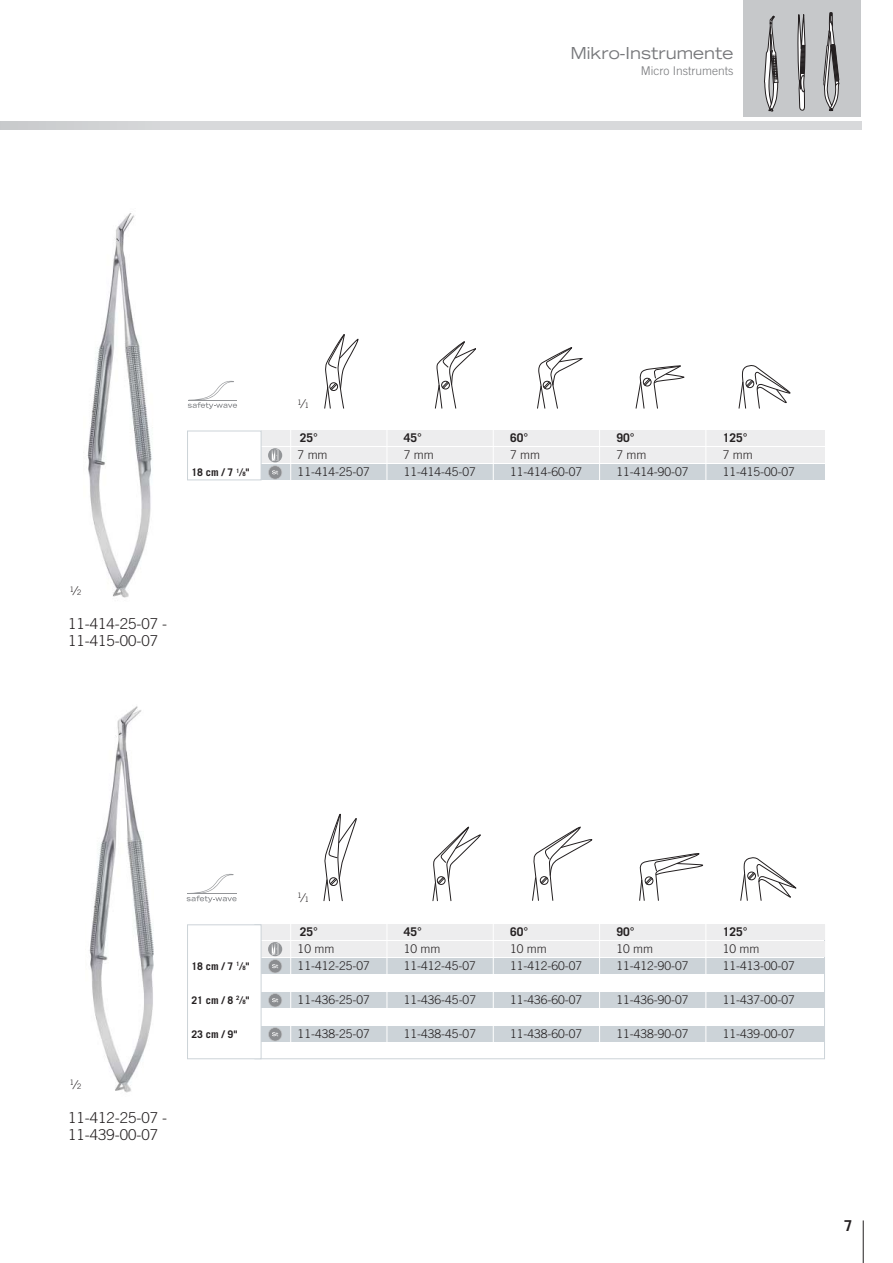
<style>
.page{position:relative;width:893px;height:1263px;background:#fff}
.page>*{position:absolute;margin:0;border:0;box-sizing:border-box;transform-origin:0 0}
.t1{font:expanded 16.5px "Trade Gothic LH";color:#77787b}
.t2{font:300 15px/17px "Trade Gothic";color:#231f20}
.t3{font:700 15px "Trade Gothic";color:#231f20}
.t4{font:300 12px/17px "Trade Gothic";color:#231f20}
.t5{font:700 12px "Trade Gothic";color:#231f20}
.t6{font:300 12px "Trade Gothic";color:#77787b}
.t7{font:700 10.5px "Trade Gothic";color:#231f20}
.t8{font:300 7.5px "Trade Gothic";color:#231f20}
.s1{font-style:italic}
.s2{font-size:6px}
.s3{font-size:12px}
</style>
<div class="page">
<hr style="left:863px;top:1220px;width:1px;height:43px;background:#231f20">
<svg style="left:744px;top:0;width:116px;height:117px;background:#b8babb"></svg>
<svg style="left:323px;top:813px;width:34px;height:88px"></svg>
<svg style="left:432px;top:827px;width:49px;height:74px"></svg>
<svg style="left:532px;top:827px;width:60px;height:74px"></svg>
<svg style="left:639px;top:853px;width:64px;height:48px"></svg>
<svg style="left:740px;top:857px;width:56px;height:44px"></svg>
<svg style="left:324px;top:334px;width:34px;height:75px"></svg>
<svg style="left:435px;top:342px;width:41px;height:67px"></svg>
<img style="left:83px;top:213px;width:69px;height:385px">
<div style="left:261px;top:448px;width:564px;height:15px;background:#ededee"></div>
<div style="left:261px;top:431px;width:564px;height:15px;background:#ededee"></div>
<div style="left:261px;top:465px;width:564px;height:15px;background:#ccd3d8"></div>
<svg style="left:268px;top:448px;width:14px;height:31px"></svg>
<div style="left:261px;top:941px;width:564px;height:16px;background:#ededee"></div>
<div style="left:261px;top:924px;width:564px;height:16px;background:#ededee"></div>
<div style="left:261px;top:958px;width:564px;height:16px;background:#ccd3d8"></div>
<svg style="left:268px;top:942px;width:14px;height:31px"></svg>
<img style="left:89px;top:706px;width:64px;height:387px">
<div style="left:261px;top:992px;width:564px;height:16px;background:#ccd3d8"></div>
<div style="left:261px;top:1026px;width:564px;height:16px;background:#ccd3d8"></div>
<svg style="left:186px;top:874px;width:51px;height:28px"></svg>
<hr style="left:187px;top:893px;width:50px;height:1px;background:#939598">
<svg style="left:188px;top:381px;width:49px;height:28px"></svg>
<hr style="left:188px;top:400px;width:49px;height:1px;background:#939598">
<hr style="left:387px;top:392px;width:1px;height:170px;background:#fff">
<hr style="left:493px;top:392px;width:1px;height:170px;background:#fff">
<hr style="left:599px;top:392px;width:1px;height:170px;background:#fff">
<hr style="left:705px;top:392px;width:1px;height:170px;background:#fff">
<hr style="left:387px;top:853px;width:1px;height:202px;background:#fff">
<hr style="left:493px;top:853px;width:1px;height:202px;background:#fff">
<hr style="left:599px;top:853px;width:1px;height:202px;background:#fff">
<hr style="left:705px;top:853px;width:1px;height:202px;background:#fff">
<svg style="left:537px;top:347px;width:45px;height:62px"></svg>
<svg style="left:635px;top:365px;width:49px;height:44px"></svg>
<svg style="left:738px;top:365px;width:52px;height:44px"></svg>
<hr style="left:290px;top:429px;width:1px;height:67px;background:#fff">
<hr style="left:290px;top:921px;width:1px;height:122px;background:#fff">
<svg style="left:268px;top:993px;width:14px;height:14px"></svg>
<svg style="left:268px;top:1027px;width:14px;height:14px"></svg>
<div style="left:187px;top:431px;width:74px;height:49px;border:1px solid #ccd3d8"></div>
<div style="left:187px;top:924px;width:74px;height:135px;border:1px solid #ccd3d8"></div>
<h1 class="t1" style="left:570px;top:47px;width:165px">Mikro-Instrumente</h1>
<p class="t6" style="left:641px;top:66px;width:94px">Micro Instruments</p>
<p class="t7" style="left:191px;top:469px;width:60px">18 cm / 7 <sup>1</sup><span class="s1">/</span> <span class="s2">8</span>"</p>
<p class="t8" style="left:70px;top:588px;width:13px">1<span class="s3">⁄</span>2</p>
<p class="t2" style="left:68px;top:617px;width:101px">11-414-25-07 -<br>11-415-00-07</p>
<p class="t8" style="left:298px;top:401px;width:13px">1<span class="s3">⁄</span>1</p>
<p class="t5" style="left:300px;top:434px;width:20px">25°</p>
<p class="t5" style="left:404px;top:434px;width:20px">45°</p>
<p class="t4" style="left:298px;top:448px;width:31px">7 mm</p>
<p class="t4" style="left:404px;top:448px;width:74px">7 mm<br>11-414-45-07</p>
<p class="t4" style="left:298px;top:465px;width:74px">11-414-25-07</p>
<p class="t5" style="left:510px;top:434px;width:20px">60°</p>
<p class="t4" style="left:510px;top:448px;width:74px">7 mm<br>11-414-60-07</p>
<p class="t5" style="left:617px;top:434px;width:20px">90°</p>
<p class="t4" style="left:617px;top:448px;width:74px">7 mm<br>11-414-90-07</p>
<p class="t5" style="left:723px;top:434px;width:26px">125°</p>
<p class="t4" style="left:723px;top:448px;width:74px">7 mm<br>11-415-00-07</p>
<p class="t8" style="left:70px;top:1081px;width:13px">1<span class="s3">⁄</span>2</p>
<p class="t2" style="left:68px;top:1110px;width:101px">11-412-25-07 -<br>11-439-00-07</p>
<p class="t7" style="left:191px;top:962px;width:60px">18 cm / 7 <sup>1</sup><span class="s1">/</span> <span class="s2">8</span>"</p>
<p class="t7" style="left:191px;top:996px;width:60px">21 cm / 8 <sup>2</sup><span class="s1">/</span> <span class="s2">8</span>"</p>
<p class="t7" style="left:191px;top:1030px;width:48px">23 cm / 9"</p>
<p class="t8" style="left:298px;top:894px;width:13px">1<span class="s3">⁄</span>1</p>
<p class="t5" style="left:300px;top:927px;width:20px">25°</p>
<p class="t5" style="left:404px;top:927px;width:20px">45°</p>
<p class="t4" style="left:298px;top:941px;width:38px">10 mm</p>
<p class="t4" style="left:404px;top:941px;width:74px">10 mm<br>11-412-45-07</p>
<p class="t4" style="left:298px;top:958px;width:74px">11-412-25-07</p>
<p class="t5" style="left:510px;top:927px;width:20px">60°</p>
<p class="t4" style="left:510px;top:941px;width:74px">10 mm<br>11-412-60-07</p>
<p class="t5" style="left:617px;top:927px;width:20px">90°</p>
<p class="t4" style="left:617px;top:941px;width:74px">10 mm<br>11-412-90-07</p>
<p class="t5" style="left:723px;top:927px;width:26px">125°</p>
<p class="t4" style="left:723px;top:941px;width:74px">10 mm<br>11-4 13-00-07</p>
<p class="t4" style="left:298px;top:992px;width:74px">11-436-25-07</p>
<p class="t4" style="left:404px;top:992px;width:74px">11-436-45-07</p>
<p class="t4" style="left:510px;top:992px;width:74px">11-436-60-07</p>
<p class="t4" style="left:617px;top:992px;width:74px">11-436-90-07</p>
<p class="t4" style="left:723px;top:992px;width:74px">11-4 37-00-07</p>
<p class="t4" style="left:298px;top:1026px;width:74px">11-438-25-07</p>
<p class="t4" style="left:404px;top:1026px;width:74px">11-438-45-07</p>
<p class="t4" style="left:510px;top:1026px;width:74px">11-438-60-07</p>
<p class="t4" style="left:617px;top:1026px;width:74px">11-438-90-07</p>
<p class="t4" style="left:723px;top:1026px;width:74px">11-4 39-00-07</p>
<p class="t3" style="left:844px;top:1220px;width:10px">7</p>
</div>
